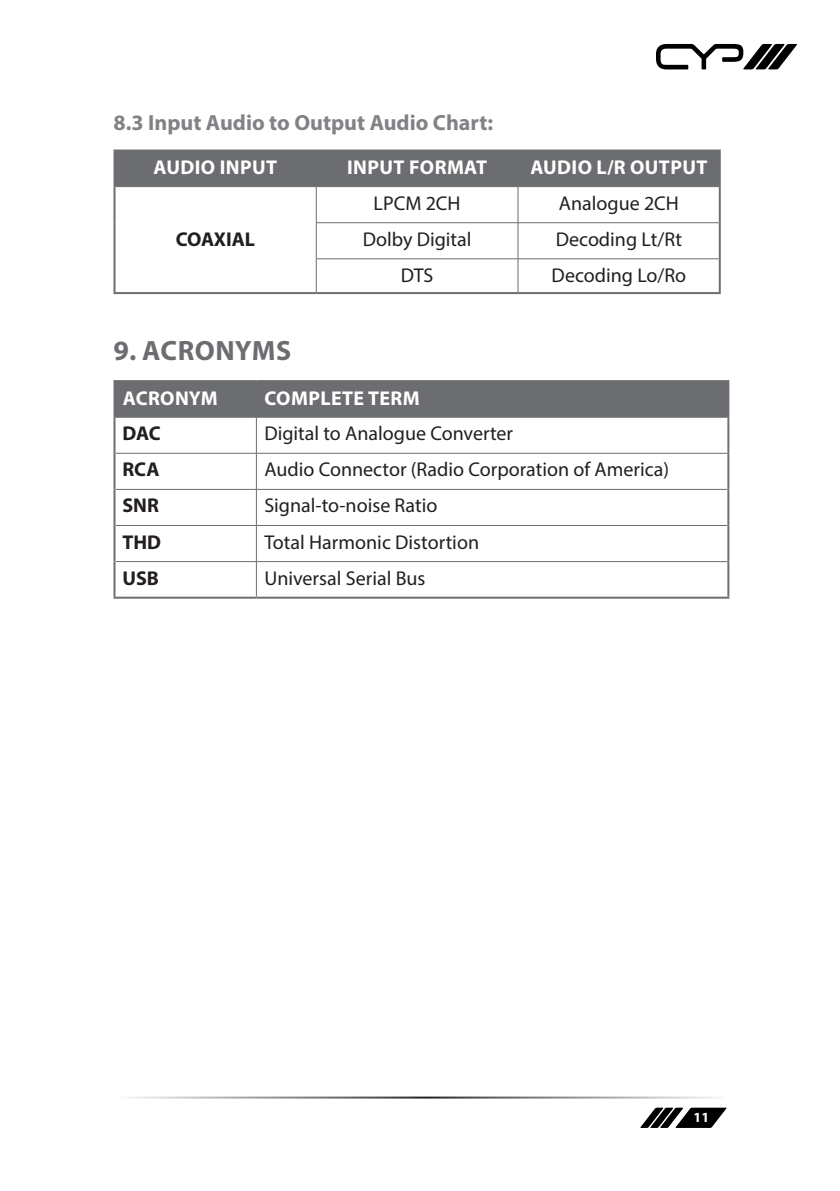
<style>
.page{position:relative;width:840px;height:1191px;background:#fff}
.page>*{position:absolute;margin:0;border:0;box-sizing:border-box;transform-origin:0 0}
.t1{font:700 28px "Myriad Pro";letter-spacing:.015em;color:#6c6d70}
.t2{font:700 22px "Myriad Pro";color:#808285}
.t3{font:20px "Myriad Pro";color:#231f20}
.t4{font:700 20px "Myriad Pro";letter-spacing:.02em;color:#fff}
.t5{font:700 20px "Myriad Pro";color:#231f20}
.t6{font:700 14px "Myriad Pro";color:#fff}
</style>
<div class="page">
<svg style="left:656px;top:44px;width:140px;height:25px"></svg>
<svg style="left:640px;top:1107px;width:86px;height:21px"></svg>
<div style="left:115px;top:151px;width:603px;height:35px;background:#6c6d70"></div>
<hr style="left:113px;top:149px;width:203px;height:2px;background:#6c6d70">
<hr style="left:113px;top:151px;width:2px;height:36px;background:#6c6d70">
<hr style="left:316px;top:149px;width:201px;height:2px;background:#6c6d70">
<hr style="left:517px;top:149px;width:203px;height:2px;background:#6c6d70">
<hr style="left:718px;top:151px;width:2px;height:36px;background:#6c6d70">
<hr style="left:113px;top:187px;width:2px;height:36px;background:#6c6d70">
<hr style="left:718px;top:187px;width:2px;height:36px;background:#6c6d70">
<hr style="left:113px;top:223px;width:2px;height:36px;background:#6c6d70">
<hr style="left:718px;top:223px;width:2px;height:36px;background:#6c6d70">
<hr style="left:113px;top:259px;width:2px;height:33px;background:#6c6d70">
<hr style="left:718px;top:259px;width:2px;height:33px;background:#6c6d70">
<hr style="left:113px;top:292px;width:203px;height:2px;background:#6c6d70">
<hr style="left:316px;top:292px;width:201px;height:2px;background:#6c6d70">
<hr style="left:517px;top:292px;width:203px;height:2px;background:#6c6d70">
<hr style="left:316px;top:151px;width:1px;height:35px;background:#6c6d70">
<hr style="left:517px;top:151px;width:1px;height:35px;background:#6c6d70">
<hr style="left:115px;top:186px;width:201px;height:1px;background:#6c6d70">
<hr style="left:316px;top:186px;width:201px;height:1px;background:#6c6d70">
<hr style="left:316px;top:187px;width:1px;height:35px;background:#6c6d70">
<hr style="left:517px;top:186px;width:201px;height:1px;background:#6c6d70">
<hr style="left:517px;top:187px;width:1px;height:35px;background:#6c6d70">
<hr style="left:316px;top:222px;width:201px;height:1px;background:#6c6d70">
<hr style="left:316px;top:223px;width:1px;height:35px;background:#6c6d70">
<hr style="left:517px;top:222px;width:201px;height:1px;background:#6c6d70">
<hr style="left:517px;top:223px;width:1px;height:35px;background:#6c6d70">
<hr style="left:316px;top:258px;width:201px;height:1px;background:#6c6d70">
<hr style="left:316px;top:259px;width:1px;height:33px;background:#6c6d70">
<hr style="left:517px;top:258px;width:201px;height:1px;background:#6c6d70">
<hr style="left:517px;top:259px;width:1px;height:33px;background:#6c6d70">
<div style="left:115px;top:382px;width:612px;height:35px;background:#6c6d70"></div>
<hr style="left:113px;top:380px;width:143px;height:2px;background:#6c6d70">
<hr style="left:113px;top:382px;width:2px;height:35px;background:#6c6d70">
<hr style="left:256px;top:380px;width:473px;height:2px;background:#6c6d70">
<hr style="left:727px;top:382px;width:2px;height:35px;background:#6c6d70">
<hr style="left:113px;top:417px;width:2px;height:36px;background:#6c6d70">
<hr style="left:727px;top:417px;width:2px;height:36px;background:#6c6d70">
<hr style="left:113px;top:453px;width:2px;height:36px;background:#6c6d70">
<hr style="left:727px;top:453px;width:2px;height:36px;background:#6c6d70">
<hr style="left:113px;top:489px;width:2px;height:36px;background:#6c6d70">
<hr style="left:727px;top:489px;width:2px;height:36px;background:#6c6d70">
<hr style="left:113px;top:525px;width:2px;height:36px;background:#6c6d70">
<hr style="left:727px;top:525px;width:2px;height:36px;background:#6c6d70">
<hr style="left:113px;top:561px;width:2px;height:35px;background:#6c6d70">
<hr style="left:727px;top:561px;width:2px;height:35px;background:#6c6d70">
<hr style="left:113px;top:596px;width:143px;height:2px;background:#6c6d70">
<hr style="left:256px;top:596px;width:473px;height:2px;background:#6c6d70">
<hr style="left:256px;top:382px;width:1px;height:35px;background:#6c6d70">
<hr style="left:115px;top:417px;width:141px;height:1px;background:#6c6d70">
<hr style="left:256px;top:417px;width:471px;height:1px;background:#6c6d70">
<hr style="left:256px;top:417px;width:1px;height:36px;background:#6c6d70">
<hr style="left:115px;top:453px;width:141px;height:1px;background:#6c6d70">
<hr style="left:256px;top:453px;width:471px;height:1px;background:#6c6d70">
<hr style="left:256px;top:453px;width:1px;height:36px;background:#6c6d70">
<hr style="left:256px;top:489px;width:1px;height:36px;background:#6c6d70">
<hr style="left:115px;top:525px;width:141px;height:1px;background:#6c6d70">
<hr style="left:256px;top:525px;width:471px;height:1px;background:#6c6d70">
<hr style="left:256px;top:526px;width:1px;height:35px;background:#6c6d70">
<hr style="left:115px;top:561px;width:141px;height:1px;background:#6c6d70">
<hr style="left:256px;top:561px;width:471px;height:1px;background:#6c6d70">
<hr style="left:256px;top:562px;width:1px;height:34px;background:#6c6d70">
<hr style="left:115px;top:489px;width:141px;height:1px;background:#6c6d70">
<hr style="left:256px;top:489px;width:471px;height:1px;background:#6c6d70">
<p class="t2" style="left:113px;top:108px;width:381px">8.3 Input Audio to Output Audio Chart:</p>
<p class="t4" style="left:153px;top:155px;width:125px">AUDIO INPUT</p>
<p class="t4" style="left:347px;top:155px;width:141px">INPUT FORMAT</p>
<p class="t4" style="left:530px;top:155px;width:178px">AUDIO L/R OUTPUT</p>
<p class="t3" style="left:373px;top:191px;width:88px">LPCM 2CH</p>
<p class="t3" style="left:558px;top:191px;width:121px">Analogue 2CH</p>
<p class="t5" style="left:176px;top:226px;width:81px">COAXIAL</p>
<p class="t3" style="left:362px;top:227px;width:110px">Dolby Digital</p>
<p class="t3" style="left:555px;top:227px;width:128px">Decoding Lt/Rt</p>
<p class="t3" style="left:400px;top:263px;width:34px">DTS</p>
<p class="t3" style="left:551px;top:263px;width:136px">Decoding Lo/Ro</p>
<h1 class="t1" style="left:113px;top:332px;width:179px">9. ACRONYMS</h1>
<p class="t4" style="left:123px;top:385px;width:97px">ACRONYM</p>
<p class="t4" style="left:264px;top:385px;width:156px">COMPLETE TERM</p>
<p class="t5" style="left:122px;top:420px;width:40px">DAC</p>
<p class="t3" style="left:264px;top:421px;width:250px">Digital to Analogue Converter</p>
<p class="t5" style="left:122px;top:456px;width:38px">RCA</p>
<p class="t3" style="left:264px;top:457px;width:406px">Audio Connector (Radio Corporation of America)</p>
<p class="t5" style="left:122px;top:492px;width:38px">SNR</p>
<p class="t3" style="left:264px;top:493px;width:174px">Signal-to-noise Ratio</p>
<p class="t5" style="left:122px;top:529px;width:40px">THD</p>
<p class="t3" style="left:264px;top:529px;width:216px">Total Harmonic Distortion</p>
<p class="t5" style="left:122px;top:565px;width:38px">USB</p>
<p class="t3" style="left:264px;top:565px;width:162px">Universal Serial Bus</p>
<p class="t6" style="left:693px;top:1108px;width:17px">11</p>
</div>
